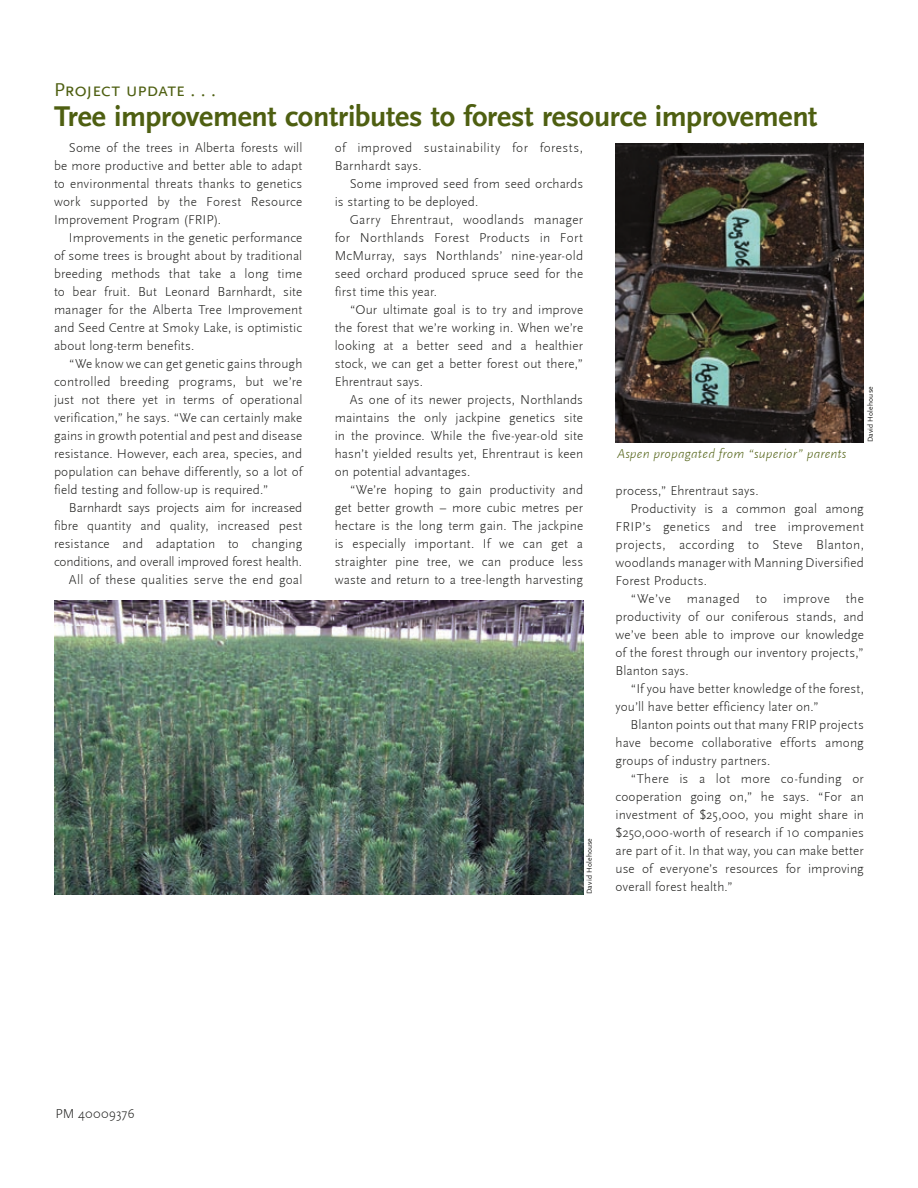
<style>
.page{position:relative;width:918px;height:1188px;background:#fff}
.page>*{position:absolute;margin:0;border:0;box-sizing:border-box;transform-origin:0 0}
.t1{font:700 30px "Scala Sans";letter-spacing:-.01em;color:#4e5f11}
.t2{font:19.5px "Scala Sans Caps";letter-spacing:-.015em;color:#4e5f11}
.t3{font:300 13.5px/18px "Scala Sans";letter-spacing:.005em;color:#1c1c1a;text-align:justify}
.t4{font:300 13.5px/18px "Scala Sans";letter-spacing:.025em;color:#1c1c1a}
.t5{font:italic 300 13.5px "Scala Sans";letter-spacing:.01em;color:#4e5f11}
.t6{font:7.5px "Scala Sans";letter-spacing:.02em;color:#1c1c1a}
</style>
<div class="page">
<img style="left:616px;top:144px;width:248px;height:298px">
<img style="left:55px;top:600px;width:528px;height:294px">
<h2 class="t2" style="left:54px;top:79px;width:164px">Project update . . .</h2>
<h1 class="t1" style="left:54px;top:100px;width:765px">Tree improvement contributes to forest resource improvement</h1>
<p class="t4" style="left:335px;top:139px;width:250px">of improved sustainability for forests,<br>Barnhardt says.</p>
<p class="t3" style="left:335px;top:175px;width:250px;text-indent:15px">Some improved seed from seed orchards is starting to be deployed.</p>
<p class="t3" style="left:335px;top:211px;width:250px;text-indent:15px">Garry Ehrentraut, woodlands manager for Northlands Forest Products in Fort McMurray, says Northlands’ nine-year-old seed orchard produced spruce seed for the first time this year.</p>
<p class="t3" style="left:335px;top:301px;width:250px;text-indent:15px">“Our ultimate goal is to try and improve the forest that we’re working in. When we’re looking at a better seed and a healthier stock, we can get a better forest out there,” Ehrentraut says.</p>
<p class="t3" style="left:335px;top:391px;width:250px;text-indent:15px">As one of its newer projects, Northlands maintains the only jackpine genetics site in the province. While the five-year-old site hasn’t yielded results yet, Ehrentraut is keen on potential advantages.</p>
<p class="t3" style="left:335px;top:481px;width:250px;text-indent:15px">“We’re hoping to gain productivity and get better growth – more cubic metres per hectare is the long term gain. The jackpine is especially important. If we can get a straighter pine tree, we can produce less waste and return to a tree-length harvesting</p>
<p class="t3" style="left:54px;top:139px;width:250px;text-indent:15px">Some of the trees in Alberta forests will be more productive and better able to adapt to environmental threats thanks to genetics work supported by the Forest Resource Improvement Program (FRIP).</p>
<p class="t3" style="left:54px;top:229px;width:250px;text-indent:15px">Improvements in the genetic performance of some trees is brought about by traditional breeding methods that take a long time to bear fruit. But Leonard Barnhardt, site manager for the Alberta Tree Improvement and Seed Centre at Smoky Lake, is optimistic about long-term benefits.</p>
<p class="t3" style="left:54px;top:355px;width:250px;text-indent:15px">“We know we can get genetic gains through controlled breeding programs, but we’re just not there yet in terms of operational verification,” he says. “We can certainly make gains in growth potential and pest and disease resistance. However, each area, species, and population can behave differently, so a lot of field testing and follow-up is required.”</p>
<p class="t3" style="left:54px;top:499px;width:250px;text-align:right">Barnhardt says projects aim for increased fibre quantity and quality, increased pest resistance and adaptation to changing conditions, and overall improved forest health.<br>All of these qualities serve the end goal</p>
<p class="t6" style="left:866px;top:442px;width:57px;rotate:-90deg">David Holehouse</p>
<p class="t5" style="left:617px;top:447px;width:231px">Aspen propagated from “superior” parents</p>
<p class="t3" style="left:616px;top:482px;width:144px">process,” Ehrentraut says.</p>
<p class="t3" style="left:631px;top:500px;width:235px">Productivity is a common goal among</p>
<p class="t3" style="left:616px;top:518px;width:250px">FRIP’s genetics and tree improvement</p>
<p class="t4" style="left:616px;top:536px;width:250px">projects, according to Steve Blanton,</p>
<p class="t3" style="left:616px;top:554px;width:250px">woodlands manager with Manning Diversified</p>
<p class="t3" style="left:616px;top:572px;width:93px">Forest Products.</p>
<p class="t4" style="left:631px;top:590px;width:235px">“We’ve managed to improve the</p>
<p class="t3" style="left:616px;top:608px;width:250px">productivity of our coniferous stands, and</p>
<p class="t3" style="left:616px;top:626px;width:250px">we’ve been able to improve our knowledge</p>
<p class="t3" style="left:616px;top:644px;width:250px">of the forest through our inventory projects,”</p>
<p class="t3" style="left:616px;top:662px;width:74px">Blanton says.</p>
<p class="t3" style="left:631px;top:680px;width:235px">“If you have better knowledge of the forest,</p>
<p class="t3" style="left:616px;top:698px;width:205px">you’ll have better efficiency later on.”</p>
<p class="t3" style="left:631px;top:716px;width:235px">Blanton points out that many FRIP projects</p>
<p class="t3" style="left:616px;top:734px;width:250px">have become collaborative efforts among</p>
<p class="t3" style="left:616px;top:752px;width:156px">groups of industry partners.</p>
<p class="t3" style="left:631px;top:770px;width:235px">“There is a lot more co-funding or</p>
<p class="t3" style="left:616px;top:788px;width:250px">cooperation going on,” he says. “For an</p>
<p class="t3" style="left:616px;top:806px;width:250px">investment of $25,000, you might share in</p>
<p class="t3" style="left:616px;top:824px;width:250px">$250,000-worth of research if 10 companies</p>
<p class="t3" style="left:616px;top:842px;width:250px">are part of it. In that way, you can make better</p>
<p class="t3" style="left:616px;top:860px;width:250px">use of everyone’s resources for improving</p>
<p class="t3" style="left:616px;top:878px;width:119px">overall forest health.”</p>
<p class="t6" style="left:585px;top:894px;width:57px;rotate:-90deg">David Holehouse</p>
<p class="t3" style="left:56px;top:1105px;width:81px">PM 40009376</p>
</div>
